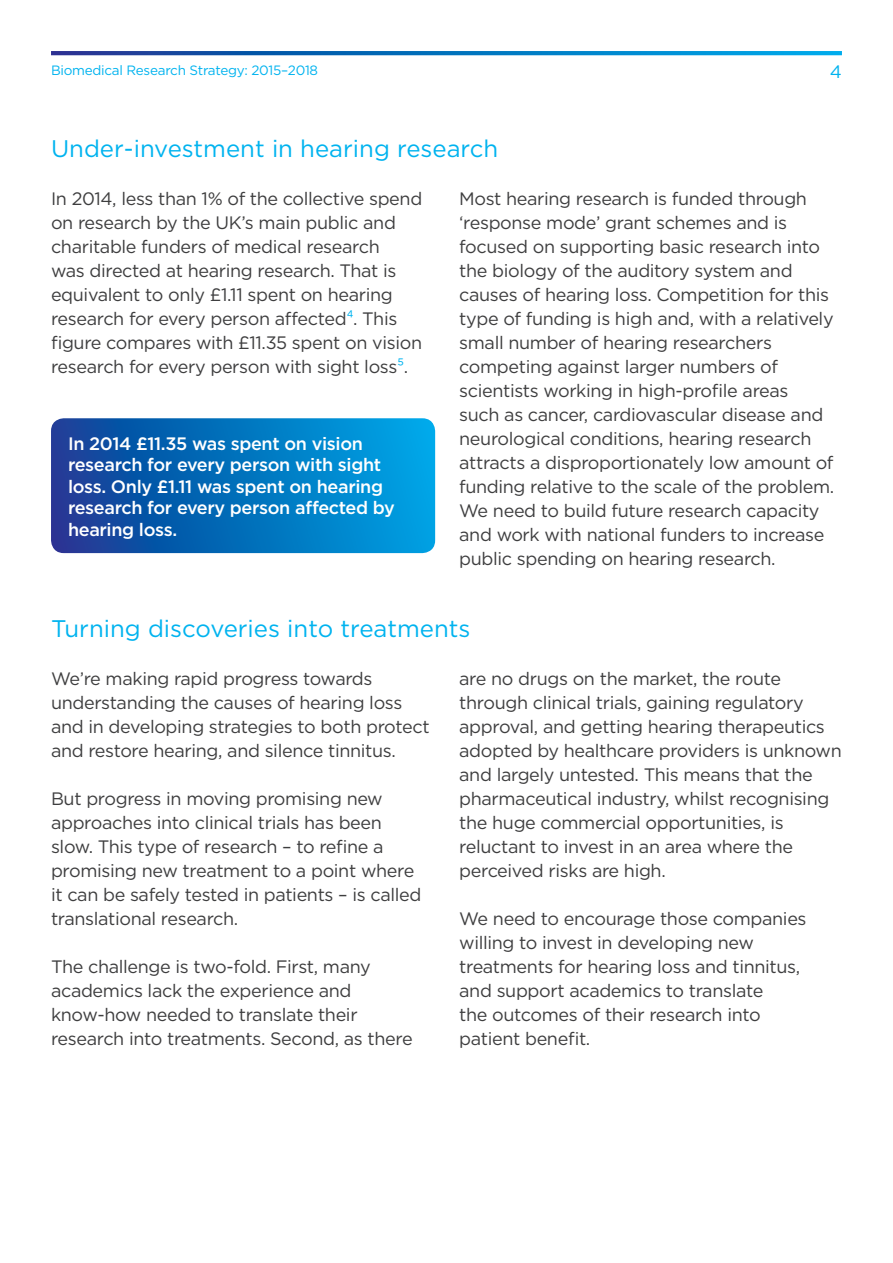
<style>
.page{position:relative;width:893px;height:1263px;background:#fff}
.page>*{position:absolute;margin:0;border:0;box-sizing:border-box;transform-origin:0 0}
.t1{font:24px "Gotham";color:#00b3ef}
.t2{font:18px/24px "Gotham";letter-spacing:-.02em;color:#3e3e3f}
.t3{font:500 18px/21.6px "Gotham";letter-spacing:-.02em;color:#fff}
.t4{font:18px "Gotham";color:#00b3ef}
.t5{font:13.5px "Gotham";letter-spacing:-.02em;color:#00b3ef}
.s1{color:#00b3ef}
</style>
<div class="page">
<svg style="left:51px;top:51px;width:791px;height:4px;background:#0871bd"></svg>
<svg style="left:51px;top:418px;width:384px;height:135px;background:#0770bb"></svg>
<p class="t5" style="left:51px;top:61px;width:269px">Biomedical Research Strategy: 2015–2018</p>
<p class="t4" style="left:830px;top:60px;width:14px">4</p>
<h1 class="t1" style="left:51px;top:133px;width:449px">Under-investment in hearing research</h1>
<p class="t2" style="left:51px;top:186px;width:373px">In 2014, less than 1% of the collective spend on research by the UK’s main public and charitable funders of medical research<br>was directed at hearing research. That is equivalent to only £1.11 spent on hearing research for every person affected<span class="s1">4</span>. This figure compares with £11.35 spent on vision research for every person with sight loss<span class="s1">5</span>.</p>
<p class="t2" style="left:459px;top:186px;width:377px">Most hearing research is funded through ‘response mode’ grant schemes and is focused on supporting basic research into the biology of the auditory system and causes of hearing loss. Competition for this type of funding is high and, with a relatively small number of hearing researchers competing against larger numbers of scientists working in high-profile areas<br>such as cancer, cardiovascular disease and neurological conditions, hearing research attracts a disproportionately low amount of funding relative to the scale of the problem.<br>We need to build future research capacity and work with national funders to increase public spending on hearing research.</p>
<p class="t3" style="left:68px;top:432px;width:328px">In 2014 £11.35 was spent on vision research for every person with sight loss. Only £1.11 was spent on hearing research for every person affected by hearing loss.</p>
<h1 class="t1" style="left:51px;top:613px;width:421px">Turning discoveries into treatments</h1>
<p class="t2" style="left:51px;top:666px;width:380px">We’re making rapid progress towards understanding the causes of hearing loss and in developing strategies to both protect and restore hearing, and silence tinnitus.</p>
<p class="t2" style="left:51px;top:786px;width:372px">But progress in moving promising new approaches into clinical trials has been slow. This type of research – to refine a promising new treatment to a point where it can be safely tested in patients – is called translational research.</p>
<p class="t2" style="left:51px;top:954px;width:363px">The challenge is two-fold. First, many academics lack the experience and know-how needed to translate their research into treatments. Second, as there</p>
<p class="t2" style="left:459px;top:666px;width:384px">are no drugs on the market, the route through clinical trials, gaining regulatory approval, and getting hearing therapeutics adopted by healthcare providers is unknown and largely untested. This means that the pharmaceutical industry, whilst recognising the huge commercial opportunities, is reluctant to invest in an area where the perceived risks are high.</p>
<p class="t2" style="left:459px;top:906px;width:349px">We need to encourage those companies willing to invest in developing new treatments for hearing loss and tinnitus, and support academics to translate<br>the outcomes of their research into patient benefit.</p>
</div>
